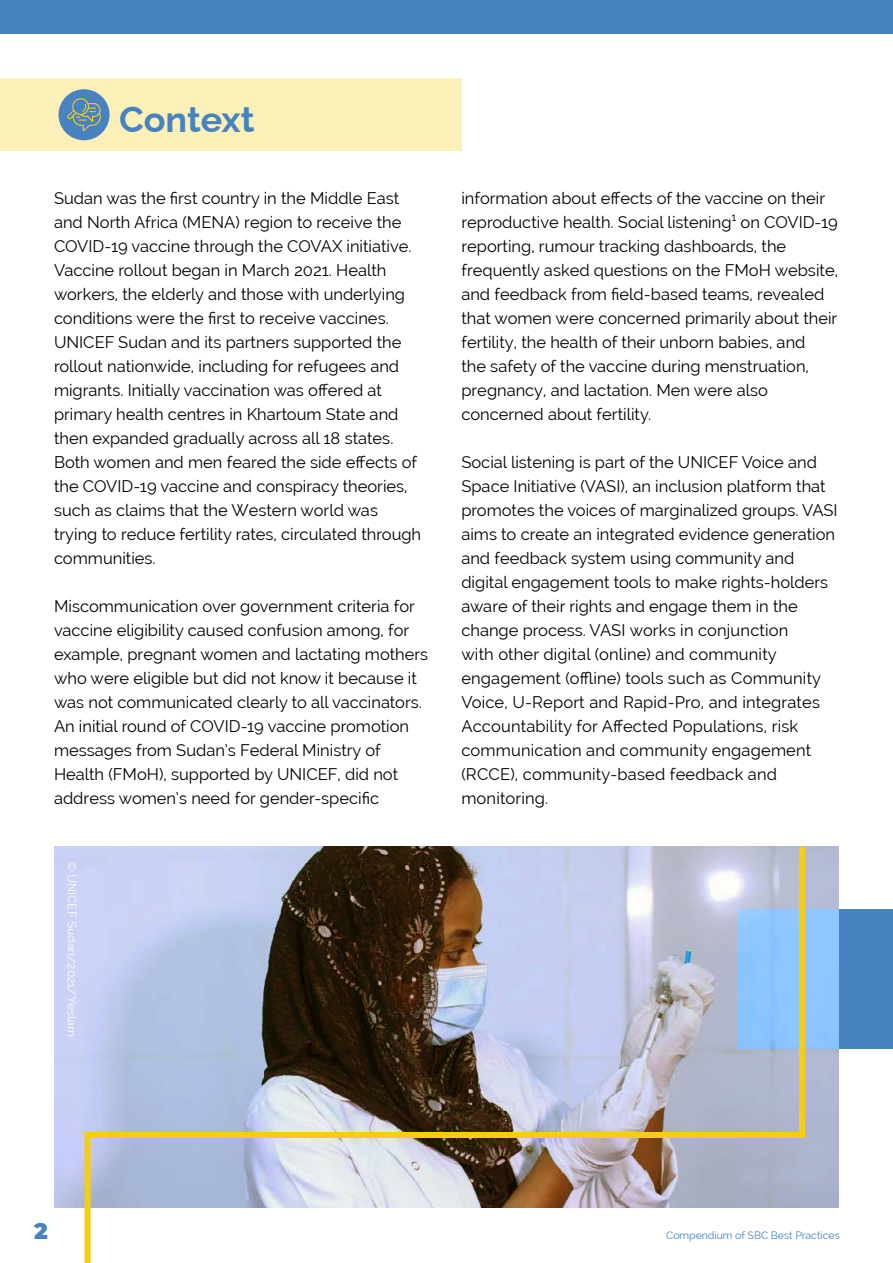
<style>
.page{position:relative;width:893px;height:1263px;background:#fff}
.page>*{position:absolute;margin:0;border:0;box-sizing:border-box;transform-origin:0 0}
.t1{font:700 36px "Raleway";letter-spacing:-.005em;color:#4683c0}
.t2{font:900 22.5px "Montserrat";color:#4683c0}
.t3{font:16.5px/24px "Raleway";color:#000}
.t4{font:12px "Raleway";color:#fff}
.t5{font:10.5px "Raleway";color:#4683c0}
</style>
<div class="page">
<div style="left:0;top:0;width:893px;height:34px;background:#4683c0"></div>
<div style="left:739px;top:909px;width:154px;height:139px;background:#4683c0"></div>
<img style="left:54px;top:847px;width:785px;height:360px">
<svg style="left:82px;top:846px;width:726px;height:417px"></svg>
<div style="left:0;top:79px;width:461px;height:72px;background:#fcf0b9"></div>
<div style="left:58px;top:89px;width:52px;height:51px;background:#4683c0;border-radius:50%"></div>
<svg style="left:67px;top:98px;width:34px;height:33px"></svg>
<h1 class="t1" style="left:119px;top:91px;width:137px">Context</h1>
<p class="t3" style="left:54px;top:186px;width:369px">Sudan was the first country in the Middle East and North Africa (MENA) region to receive the COVID-19 vaccine through the COVAX initiative.<br>Vaccine rollout began in March 2021. Health workers, the elderly and those with underlying conditions were the first to receive vaccines.<br>UNICEF Sudan and its partners supported the rollout nationwide, including for refugees and migrants. Initially vaccination was offered at primary health centres in Khartoum State and then expanded gradually across all 18 states.<br>Both women and men feared the side effects of the COVID-19 vaccine and conspiracy theories, such as claims that the Western world was trying to reduce fertility rates, circulated through communities.</p>
<p class="t3" style="left:54px;top:594px;width:376px">Miscommunication over government criteria for vaccine eligibility caused confusion among, for example, pregnant women and lactating mothers who were eligible but did not know it because it was not communicated clearly to all vaccinators.<br>An initial round of COVID-19 vaccine promotion messages from Sudan’s Federal Ministry of Health (FMoH), supported by UNICEF, did not address women’s need for gender-specific</p>
<p class="t4" style="left:79px;top:861px;width:178px;rotate:90deg">© UNICEF Sudan/2021/Yeslam</p>
<p class="t3" style="left:461px;top:186px;width:378px">information about effects of the vaccine on their reproductive health. Social listening<sup>1</sup> on COVID-19 reporting, rumour tracking dashboards, the frequently asked questions on the FMoH website, and feedback from field-based teams, revealed that women were concerned primarily about their fertility, the health of their unborn babies, and<br>the safety of the vaccine during menstruation, pregnancy, and lactation. Men were also concerned about fertility.</p>
<p class="t3" style="left:461px;top:450px;width:378px">Social listening is part of the UNICEF Voice and Space Initiative (VASI), an inclusion platform that promotes the voices of marginalized groups. VASI aims to create an integrated evidence generation and feedback system using community and digital engagement tools to make rights-holders aware of their rights and engage them in the change process. VASI works in conjunction<br>with other digital (online) and community engagement (offline) tools such as Community Voice, U-Report and Rapid-Pro, and integrates Accountability for Affected Populations, risk communication and community engagement (RCCE), community-based feedback and monitoring.</p>
<h2 class="t2" style="left:34px;top:1214px;width:15px">2</h2>
<p class="t5" style="left:666px;top:1229px;width:175px">Compendium of SBC Best Practices</p>
</div>
